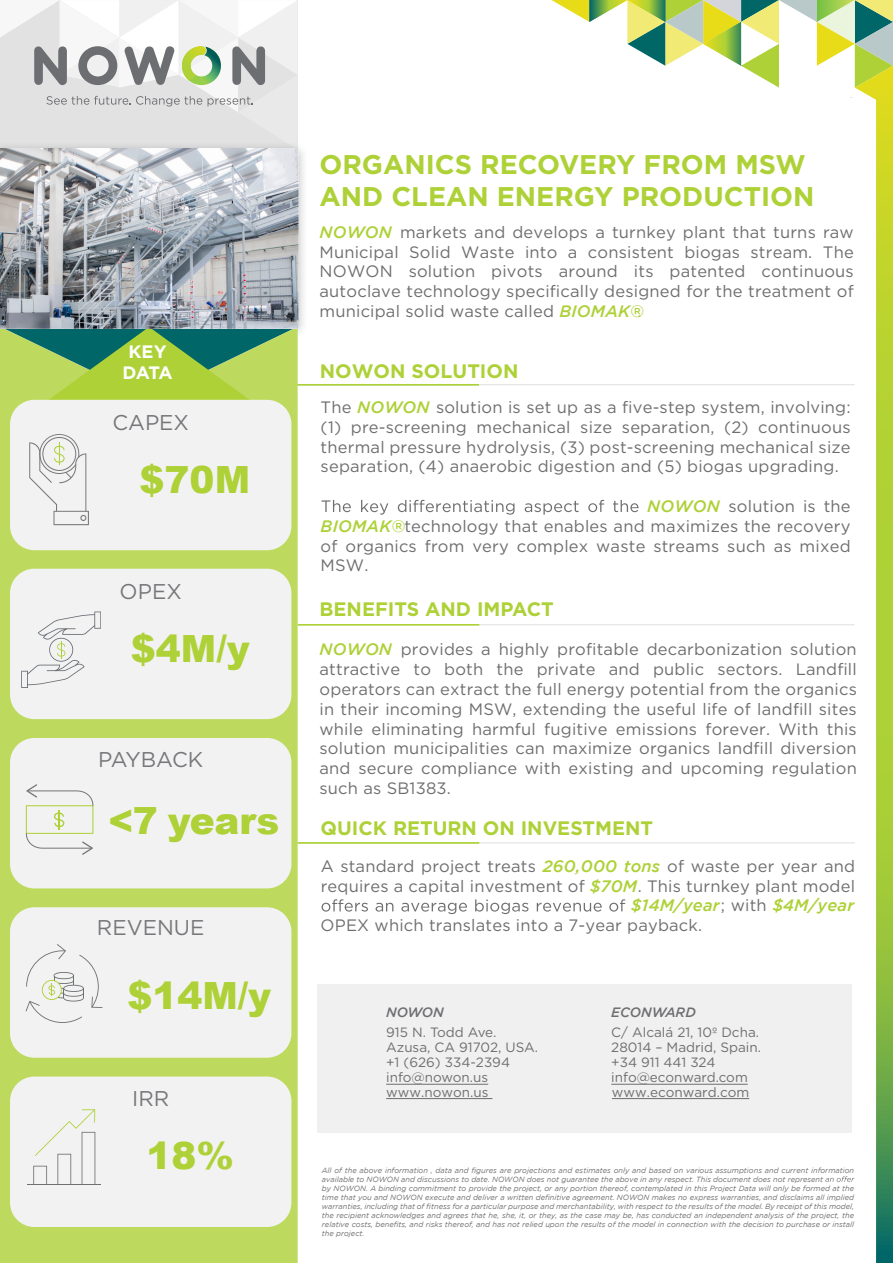
<style>
.page{position:relative;width:893px;height:1263px;background:#fff}
.page>*{position:absolute;margin:0;border:0;box-sizing:border-box;transform-origin:0 0}
.t1{font:900 37.5px "Arial";color:#add136}
.t2{font:700 27px/32.4px "Gotham";color:#add136}
.t3{font:21.3px "Gotham";color:#76777a}
.t4{font:21.3px "Gotham";letter-spacing:-.02em;color:#76777a}
.t5{font:700 19.5px "Gotham";color:#add136}
.t6{font:700 18px/21.6px "Gotham";letter-spacing:-.05em;color:#fff;text-align:center}
.t7{font:16.5px/19.8px "Gotham";letter-spacing:.01em;color:#6e6e70;text-align:justify}
.t8{font:500 16.5px "Gotham";letter-spacing:.01em;color:#add136}
.t9{font:13.5px/15.1px "Gotham";color:#6e6e70}
.t10{font:500 13.5px "Gotham";color:#6e6e70}
.t11{font:italic 7.5px/9px "Gotham";color:#6e6e70}
.s1{font-weight:500;color:#add136}
.s2{color:#add136}
.s3{font-weight:400;color:#6e6e70}
</style>
<div class="page">
<svg style="left:855px;top:88px;width:38px;height:1175px"></svg>
<svg style="left:551px;top:0;width:342px;height:88px"></svg>
<svg style="left:0;top:0;width:298px;height:138px"></svg>
<img style="left:0;top:138px;width:312px;height:248px">
<div style="left:0;top:329px;width:298px;height:934px;background:#bdda5e"></div>
<hr style="left:479px;top:384px;width:376px;height:1px;background:#e2e2e2">
<hr style="left:298px;top:384px;width:181px;height:1px;background:#add136">
<div style="left:317px;top:984px;width:534px;height:148px;background:#f0f0f1"></div>
<hr style="left:386px;top:1084px;width:102px;height:1px;background:#6e6e70">
<hr style="left:386px;top:1098px;width:106px;height:1px;background:#6e6e70">
<hr style="left:612px;top:1098px;width:137px;height:1px;background:#6e6e70">
<hr style="left:611px;top:1084px;width:137px;height:1px;background:#6e6e70">
<svg style="left:42px;top:329px;width:215px;height:71px;background:#76ae4e"></svg>
<div style="left:10px;top:400px;width:281px;height:150px;background:#f3f2f2;border-radius:24px"></div>
<div style="left:10px;top:569px;width:281px;height:150px;background:#f3f2f2;border-radius:24px"></div>
<div style="left:10px;top:738px;width:281px;height:150px;background:#f3f2f2;border-radius:24px"></div>
<div style="left:10px;top:907px;width:281px;height:151px;background:#f3f2f2;border-radius:24px"></div>
<div style="left:10px;top:1076px;width:281px;height:151px;background:#f3f2f2;border-radius:24px"></div>
<svg style="left:26px;top:784px;width:67px;height:71px"></svg>
<svg style="left:29px;top:434px;width:60px;height:91px"></svg>
<svg style="left:825px;top:1176px;width:29px;height:6px"></svg>
<hr style="left:479px;top:842px;width:376px;height:1px;background:#e2e2e2">
<hr style="left:298px;top:842px;width:181px;height:2px;background:#add136">
<hr style="left:479px;top:624px;width:376px;height:1px;background:#e2e2e2">
<hr style="left:298px;top:624px;width:181px;height:1px;background:#add136">
<svg style="left:321px;top:500px;width:317px;height:15px"></svg>
<svg style="left:322px;top:899px;width:303px;height:15px"></svg>
<svg style="left:21px;top:612px;width:80px;height:76px"></svg>
<svg style="left:26px;top:944px;width:76px;height:79px"></svg>
<hr style="left:27px;top:1184px;width:74px;height:1px;background:#6d7174">
<svg style="left:33px;top:1109px;width:62px;height:75px"></svg>
<img style="left:0;top:149px;width:299px;height:180px">
<p class="t6" style="left:123px;top:340px;width:52px">KEY<br>DATA</p>
<p class="t3" style="left:112px;top:408px;width:78px">CAPEX</p>
<h1 class="t1" style="left:140px;top:452px;width:112px">$70M</h1>
<p class="t3" style="left:120px;top:578px;width:64px">OPEX</p>
<h1 class="t1" style="left:131px;top:622px;width:120px">$4M/y</h1>
<p class="t4" style="left:98px;top:746px;width:107px">PAYBACK</p>
<h1 class="t1" style="left:108px;top:793px;width:173px">&lt;7 years</h1>
<p class="t3" style="left:97px;top:914px;width:109px">REVENUE</p>
<h1 class="t1" style="left:127px;top:968px;width:145px">$14M/y</h1>
<p class="t3" style="left:132px;top:1085px;width:39px">IRR</p>
<h1 class="t1" style="left:147px;top:1129px;width:89px">18%</h1>
<h2 class="t2" style="left:319px;top:148px;width:496px">ORGANICS RECOVERY FROM MSW<br>AND CLEAN ENERGY PRODUCTION</h2>
<p class="t7" style="left:319px;top:222px;width:536px"><span class="s1">NOWON</span> markets and develops a turnkey plant that turns raw Municipal Solid Waste into a consistent biogas stream. The NOWON solution pivots around its patented continuous autoclave technology specifically designed for the treatment of municipal solid waste called <span class="s1">BIOMAK®</span><span class="s2">.</span></p>
<p class="t5" style="left:320px;top:358px;width:200px">NOWON SOLUTION</p>
<p class="t7" style="left:321px;top:397px;width:531px">The <span class="s1">NOWON</span> solution is set up as a five-step system, involving: (1) pre-screening mechanical size separation, (2) continuous thermal pressure hydrolysis, (3) post-screening mechanical size separation, (4) anaerobic digestion and (5) biogas upgrading.</p>
<p class="t7" style="left:321px;top:496px;width:532px;text-indent:327px"><span class="s1">NOWON</span> solution is the <span class="s1">BIOMAK®</span>technology that enables and maximizes the recovery of organics from very complex waste streams such as mixed MSW.</p>
<p class="t5" style="left:319px;top:596px;width:236px">BENEFITS AND IMPACT</p>
<p class="t7" style="left:319px;top:639px;width:539px"><span class="s1">NOWON</span> provides a highly profitable decarbonization solution attractive to both the private and public sectors. Landfill operators can extract the full energy potential from the organics in their incoming MSW, extending the useful life of landfill sites while eliminating harmful fugitive emissions forever. With this solution municipalities can maximize organics landfill diversion and secure compliance with existing and upcoming regulation such as SB1383.</p>
<p class="t5" style="left:321px;top:815px;width:334px">QUICK RETURN ON INVESTMENT</p>
<p class="t7" style="left:321px;top:856px;width:536px">A standard project treats <span class="s1">260,000 tons</span> of waste per year and</p>
<p class="t7" style="left:321px;top:875px;width:536px">requires a capital investment of <span class="s1">$70M</span>. This turnkey plant model</p>
<p class="t8" style="left:631px;top:896px;width:224px">$14M/year<span class="s3">; with</span> $4M/year</p>
<p class="t7" style="left:321px;top:915px;width:383px">OPEX which translates into a 7-year payback.</p>
<p class="t10" style="left:386px;top:1005px;width:59px">NOWON</p>
<p class="t9" style="left:386px;top:1024px;width:154px">915 N. Todd Ave.<br>Azusa, CA 91702, USA. +1 (626) 334-2394 info@nowon.us www.nowon.us</p>
<p class="t10" style="left:611px;top:1005px;width:86px">ECONWARD</p>
<p class="t9" style="left:611px;top:1024px;width:151px">C/ Alcalá 21, 10º Dcha.<br>28014 – Madrid, Spain. +34 911 441 324 info@econward.com</p>
<p class="t9" style="left:612px;top:1084px;width:139px">www.econward.com</p>
<p class="t11" style="left:322px;top:1166px;width:534px">All of the above information , data and figures are projections and estimates only and based on various assumptions and current information available to NOWON and discussions to date. NOWON does not guarantee the above in any respect. This document does not represent<br>by NOWON. A binding commitment to provide the project, or any portion thereof, contemplated in this Project Data will only be formed at the time that you and NOWON execute and deliver a written definitive agreement. NOWON makes no express warranties, and disclaims all implied warranties, including that of fitness for a particular purpose and merchantability, with respect to the results of the model. By receipt of this model, the recipient acknowledges and agrees that he, she, it, or they, as the case may be, has conducted an independent analysis of the project, the relative costs, benefits, and risks thereof, and has not relied upon the results of the model in connection with the decision to purchase or install the project.</p>
</div>
